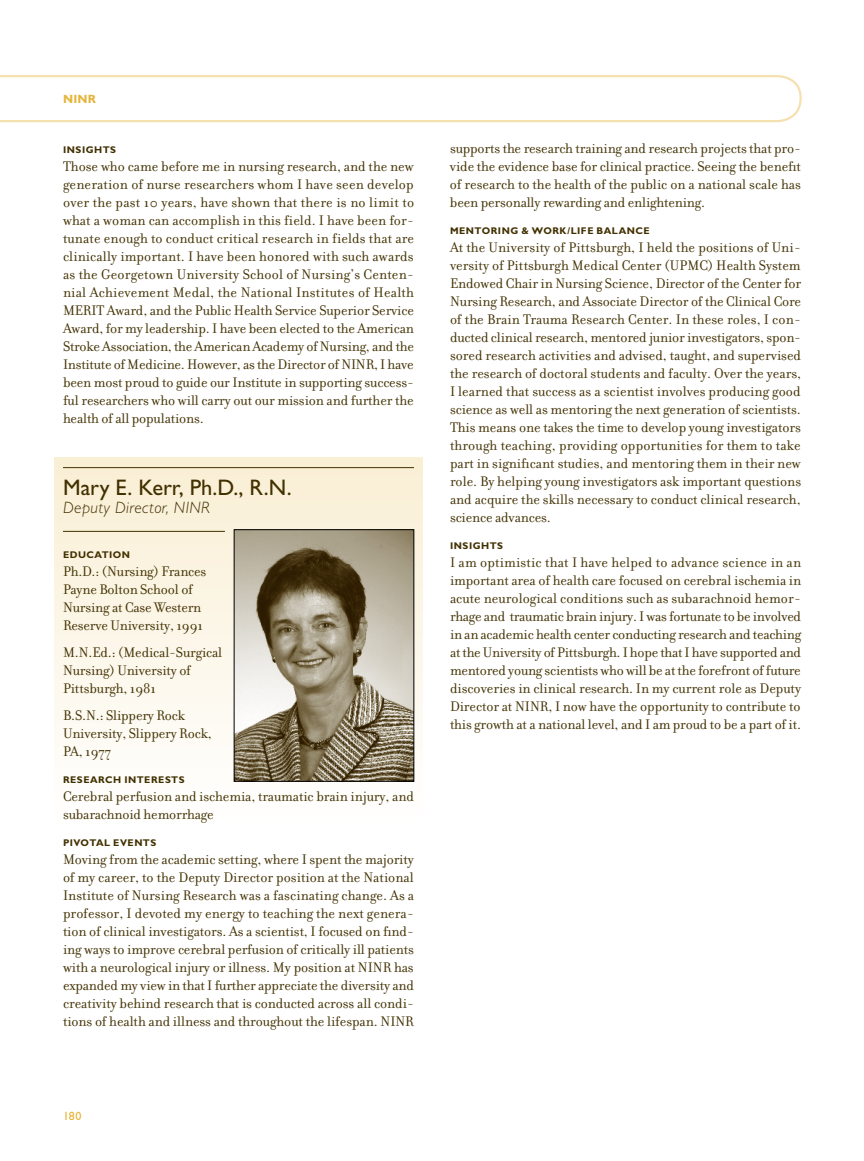
<style>
.page{position:relative;width:864px;height:1161px;background:#fff}
.page>*{position:absolute;margin:0;border:0;box-sizing:border-box;transform-origin:0 0}
.HEAD_3_Showcase{font:22.5px "Gill Sans Std";letter-spacing:-.005em;color:#413000}
.Subhead_1_oblique{font:italic 300 16.5px "Gill Sans Std";letter-spacing:.025em;color:#413000}
.Body_serif_justify{font:15px/18px "Filosofia";letter-spacing:-.005em;color:#413000;text-align:justify}
.Body_serif__educatio{font:15px/18px "Filosofia";letter-spacing:-.01em;color:#413000}
.t1{font:700 12px "Gill Sans Std";color:#e5b53b}
.t2{font:12px "Gill Sans Std";color:#e5b53b}
.Subhead_2_small_caps{font:700 9.75px "Gill Sans Std";letter-spacing:.05em;color:#413000}
</style>
<div class="page">
<hr style="left:863px;top:0;width:1px;height:1161px;background:#e5b53b">
<svg style="left:863px;top:239px;width:1px;height:879px"></svg>
<svg style="left:863px;top:0;width:1px;height:188px"></svg>
<div style="left:54px;top:458px;width:369px;height:368px;background:linear-gradient(to bottom,#f8edd3,#fefefe)"></div>
<hr style="left:63px;top:467px;width:351px;height:1px;background:#413000">
<hr style="left:63px;top:531px;width:162px;height:1px;background:#413000">
<img style="left:236px;top:532px;width:176px;height:248px">
<div style="left:234px;top:530px;width:180px;height:252px;border:1px solid #000"></div>
<svg style="left:0;top:75px;width:802px;height:48px"></svg>
<p class="t1" style="left:63px;top:92px;width:35px">NINR</p>
<h6 class="Subhead_2_small_caps" style="left:63px;top:144px;width:55px">INSIGHTS</h6>
<p class="Body_serif_justify" style="left:63px;top:158px;width:353px">Those who came before me in nursing research, and the new generation of nurse researchers whom I have seen develop over the past 10 years, have shown that there is no limit to what a woman can accomplish in this field. I have been for&shy;tunate enough to conduct critical research in fields that are clinically important. I have been honored with such awards as the Georgetown University School of Nursing’s Centen&shy;nial Achievement Medal, the National Institutes of Health MERIT Award, and the Public Health Service Superior Service Award, for my leadership. I have been elected to the American Stroke Association, the American Academy of Nursing, and the Institute of Medicine. However, as the Director of NINR, I have been most proud to guide our Institute in supporting success&shy;ful researchers who will carry out our mission and further the health of all populations.</p>
<h3 class="HEAD_3_Showcase" style="left:63px;top:475px;width:228px">Mary E. Kerr, Ph.D., R.N.</h3>
<h5 class="Subhead_1_oblique" style="left:63px;top:498px;width:148px">Deputy Director, NINR</h5>
<h6 class="Subhead_2_small_caps" style="left:63px;top:549px;width:69px">EDUCATION</h6>
<p class="Body_serif__educatio" style="left:63px;top:563px;width:145px">Ph.D.: (Nursing) Frances<br>Payne Bolton School of<br>Nursing at Case Western<br>Reserve University, 1991</p>
<p class="Body_serif__educatio" style="left:63px;top:644px;width:161px">M.N.Ed.: (Medical-Surgical<br>Nursing) University of<br>Pittsburgh, 1981</p>
<p class="Body_serif__educatio" style="left:63px;top:707px;width:150px">B.S.N.: Slippery Rock<br>University, Slippery Rock,<br>PA, 1977</p>
<h6 class="Subhead_2_small_caps" style="left:63px;top:774px;width:123px">RESEARCH INTERESTS</h6>
<p class="Body_serif_justify" style="left:63px;top:788px;width:352px">Cerebral perfusion and ischemia, traumatic brain injury, and subarachnoid hemorrhage</p>
<h6 class="Subhead_2_small_caps" style="left:63px;top:837px;width:95px">PIVOTAL EVENTS</h6>
<p class="Body_serif_justify" style="left:63px;top:851px;width:353px">Moving from the academic setting, where I spent the majority of my career, to the Deputy Director position at the National Institute of Nursing Research was a fascinating change. As a professor, I devoted my energy to teaching the next genera&shy;tion of clinical investigators. As a scientist, I focused on find&shy;ing ways to improve cerebral perfusion of critically ill patients with a neurological injury or illness. My position at NINR has expanded my view in that I further appreciate the diversity and creativity behind research that is conducted across all condi&shy;tions of health and illness and throughout the lifespan. NINR</p>
<p class="t2" style="left:63px;top:1109px;width:20px">180</p>
<p class="Body_serif_justify" style="left:450px;top:140px;width:353px">supports the research training and research projects that pro&shy;vide the evidence base for clinical practice. Seeing the benefit of research to the health of the public on a national scale has been personally rewarding and enlightening.</p>
<h6 class="Subhead_2_small_caps" style="left:450px;top:225px;width:201px">MENTORING &amp; WORK/LIFE BALANCE</h6>
<p class="Body_serif_justify" style="left:450px;top:239px;width:353px">At the University of Pittsburgh, I held the positions of Uni&shy;versity of Pittsburgh Medical Center (UPMC) Health System Endowed Chair in Nursing Science, Director of the Center for Nursing Research, and Associate Director of the Clinical Core of the Brain Trauma Research Center. In these roles, I con&shy;ducted clinical research, mentored junior investigators, spon&shy;sored research activities and advised, taught, and supervised the research of doctoral students and faculty. Over the years, I learned that success as a scientist involves producing good science as well as mentoring the next generation of scientists.<br>This means one takes the time to develop young investigators through teaching, providing opportunities for them to take part in significant studies, and mentoring them in their new role. By helping young investigators ask important questions and acquire the skills necessary to conduct clinical research, science advances.</p>
<h6 class="Subhead_2_small_caps" style="left:450px;top:540px;width:55px">INSIGHTS</h6>
<p class="Body_serif_justify" style="left:450px;top:554px;width:353px">I am optimistic that I have helped to advance science in an important area of health care focused on cerebral ischemia in acute neurological conditions such as subarachnoid hemor&shy;rhage and traumatic brain injury. I was fortunate to be involved in an academic health center conducting research and teaching at the University of Pittsburgh. I hope that I have supported and mentored young scientists who will be at the forefront of future discoveries in clinical research. In my current role as Deputy Director at NINR, I now have the opportunity to contribute to this growth at a national level, and I am proud to be a part of it.</p>
</div>
